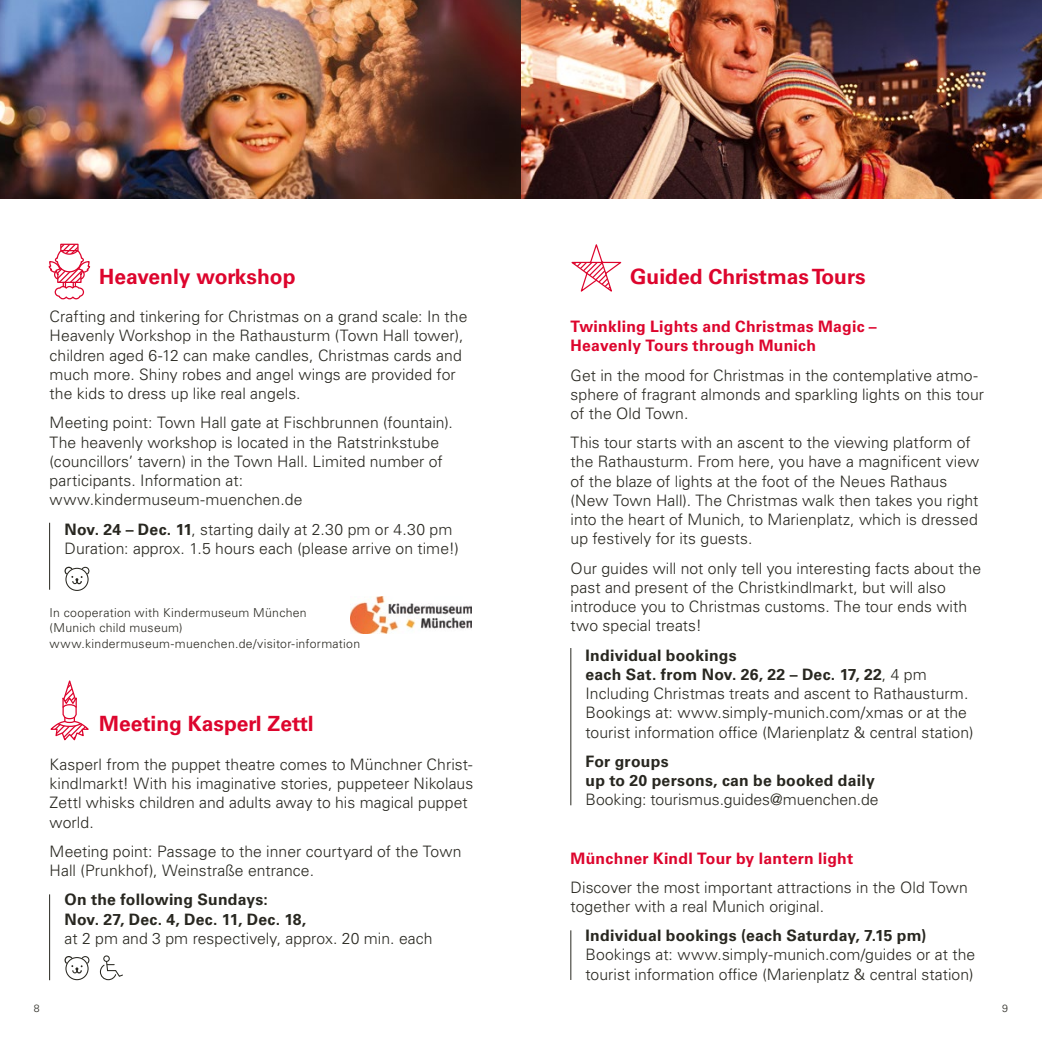
<style>
.page{position:relative;width:1042px;height:1042px;background:#fff}
.page>*{position:absolute;margin:0;border:0;box-sizing:border-box;transform-origin:0 0}
.t1{font:700 21px "Univers LT Pro 65";color:#dd052d}
.t2{font:300 15.75px/19.2px "Univers LT Pro 45";letter-spacing:.005em;color:#282720}
.t3{font:700 15.75px/19.2px "Univers LT Pro 65";letter-spacing:.015em;color:#282720}
.t4{font:700 15.75px/19.2px "Univers LT Pro 65";letter-spacing:.015em;color:#dd052d}
.t5{font:300 12.25px/15.8px "Univers LT Pro 45";letter-spacing:.025em;color:#282720}
.t6{font:300 10.5px "Univers LT Pro 45";color:#282720}
.s1{font-family:"Univers LT Pro 65";font-weight:700}
.s2{font-family:"Univers LT Pro 45";font-weight:300}
</style>
<div class="page">
<img style="left:0;top:0;width:1042px;height:198px">
<hr style="left:570px;top:648px;width:1px;height:157px;background:#282720">
<hr style="left:570px;top:930px;width:1px;height:50px;background:#282720">
<svg style="left:571px;top:244px;width:51px;height:48px"></svg>
<img style="left:350px;top:596px;width:121px;height:38px">
<svg style="left:48px;top:243px;width:43px;height:57px"></svg>
<hr style="left:49px;top:523px;width:1px;height:67px;background:#282720">
<div style="left:65px;top:568px;width:24px;height:23px;border:1px solid #282720;border-radius:50%"></div>
<svg style="left:64px;top:566px;width:26px;height:19px"></svg>
<svg style="left:50px;top:680px;width:39px;height:61px"></svg>
<hr style="left:49px;top:894px;width:1px;height:86px;background:#282720">
<div style="left:65px;top:957px;width:24px;height:23px;border:1px solid #282720;border-radius:50%"></div>
<svg style="left:64px;top:956px;width:26px;height:18px"></svg>
<div style="left:103px;top:955px;width:7px;height:7px;border:1px solid #282720;border-radius:50%"></div>
<svg style="left:99px;top:960px;width:24px;height:20px"></svg>
<h1 class="t1" style="left:99px;top:261px;width:198px">Heavenly workshop</h1>
<p class="t2" style="left:50px;top:306px;width:419px">Crafting and tinkering for Christmas on a grand scale: In the Heavenly Workshop in the Rathausturm (Town Hall tower), children aged 6-12 can make candles, Christmas cards and much more. Shiny robes and angel wings are provided for the kids to dress up like real angels.</p>
<p class="t2" style="left:50px;top:413px;width:405px">Meeting point: Town Hall gate at Fischbrunnen (fountain).<br>The heavenly workshop is located in the Ratstrinkstube (councillors’ tavern) in the Town Hall. Limited number of participants. Information at: www.kindermuseum-muenchen.de</p>
<p class="t2" style="left:64px;top:519px;width:396px"><span class="s1">Nov. 24 – Dec. 11</span>, starting daily at 2.30 pm or 4.30 pm<br>Duration: approx. 1.5 hours each (please arrive on time!)</p>
<p class="t5" style="left:50px;top:604px;width:312px">In cooperation with Kindermuseum München<br>(Munich child museum) www.kindermuseum-muenchen.de/visitor-information</p>
<h1 class="t1" style="left:99px;top:709px;width:216px">Meeting Kasperl Zettl</h1>
<p class="t2" style="left:50px;top:754px;width:425px">Kasperl from the puppet theatre comes to Münchner Christ&shy;kindlmarkt! With his imaginative stories, puppeteer Nikolaus Zettl whisks children and adults away to his magical puppet world.</p>
<p class="t2" style="left:50px;top:841px;width:413px">Meeting point: Passage to the inner courtyard of the Town<br>Hall (Prunkhof), Weinstraße entrance.</p>
<p class="t3" style="left:64px;top:889px;width:243px">On the following Sundays:<br>Nov. 27, Dec. 4, Dec. 11, Dec. 18,</p>
<p class="t2" style="left:64px;top:928px;width:370px">at 2 pm and 3 pm respectively, approx. 20 min. each</p>
<h1 class="t1" style="left:630px;top:261px;width:237px">Guided Christmas Tours</h1>
<p class="t4" style="left:570px;top:316px;width:308px">Twinkling Lights and Christmas Magic –<br>Heavenly Tours through Munich</p>
<p class="t2" style="left:570px;top:365px;width:415px">Get in the mood for Christmas in the contemplative atmo&shy;sphere of fragrant almonds and sparkling lights on this tour of the Old Town.</p>
<p class="t2" style="left:570px;top:432px;width:410px">This tour starts with an ascent to the viewing platform of the Rathausturm. From here, you have a magnificent view of the blaze of lights at the foot of the Neues Rathaus (New Town Hall). The Christmas walk then takes you right into the heart of Munich, to Marienplatz, which is dressed up festively for its guests.</p>
<p class="t2" style="left:570px;top:558px;width:412px">Our guides will not only tell you interesting facts about the past and present of the Christkindlmarkt, but will also introduce you to Christmas customs. The tour ends with two special treats!</p>
<p class="t3" style="left:585px;top:644px;width:343px">Individual bookings<br>each Sat. from Nov. 26, 22 – Dec. 17, 22<span class="s2">, 4 pm</span></p>
<p class="t2" style="left:585px;top:683px;width:389px">Including Christmas treats and ascent to Rathausturm.<br>Bookings at: www.simply-munich.com/xmas or at the tourist information office (Marienplatz &amp; central station)</p>
<p class="t3" style="left:585px;top:751px;width:291px">For groups<br>up to 20 persons, can be booked daily</p>
<p class="t2" style="left:585px;top:789px;width:295px">Booking: tourismus.guides@muenchen.de</p>
<p class="t4" style="left:570px;top:847px;width:284px">Münchner Kindl Tour by lantern light</p>
<p class="t2" style="left:570px;top:877px;width:399px">Discover the most important attractions in the Old Town together with a real Munich original.</p>
<p class="t3" style="left:585px;top:925px;width:342px">Individual bookings (each Saturday, 7.15 pm)</p>
<p class="t2" style="left:585px;top:945px;width:391px">Bookings at: www.simply-munich.com/guides or at the tourist information office (Marienplatz &amp; central station)</p>
<p class="t6" style="left:34px;top:1001px;width:7px">8</p>
<p class="t6" style="left:1002px;top:1001px;width:7px">9</p>
</div>
